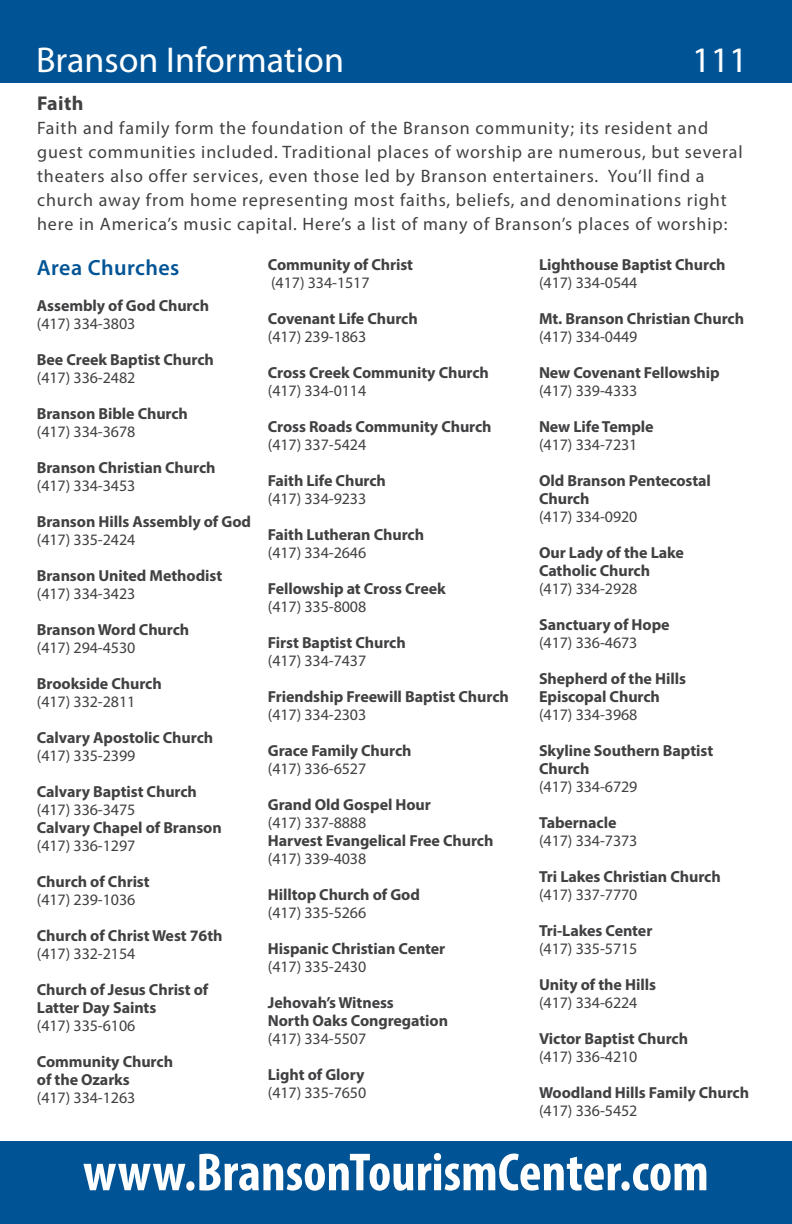
<style>
.page{position:relative;width:792px;height:1224px;background:#fff}
.page>*{position:absolute;margin:0;border:0;box-sizing:border-box;transform-origin:0 0}
.t1{font:700 condensed 54px "Myriad Pro";color:#fff}
.t2{font:36px "Myriad Pro";color:#fff}
.t3{font:600 22px "Myriad Pro";letter-spacing:.02em;color:#005496}
.t4{font:700 20px "Myriad Pro";letter-spacing:.02em;color:#414042}
.t5{font:18px/24px "Myriad Pro";letter-spacing:.05em;color:#414042}
.t6{font:700 16px/18px "Myriad Pro";letter-spacing:-.005em;color:#414042}
.t7{font:16px "Myriad Pro";letter-spacing:-.005em;color:#414042}
</style>
<div class="page">
<div style="left:0;top:0;width:792px;height:82px;background:#005496"></div>
<div style="left:0;top:1142px;width:792px;height:82px;background:#005496"></div>
<hr style="left:0;top:256px;width:1px;height:968px;background:#5e250e;opacity:.3">
<img style="left:0;top:30px;width:1px;height:441px">
<h2 class="t2" style="left:36px;top:38px;width:310px">Branson Information</h2>
<h2 class="t2" style="left:692px;top:38px;width:57px">111</h2>
<p class="t4" style="left:37px;top:90px;width:48px">Faith</p>
<p class="t5" style="left:37px;top:116px;width:707px">Faith and family form the foundation of the Branson community; its resident and guest communities included. Traditional places of worship are numerous, but several theaters also offer services, even those led by Branson entertainers. You’ll find a church away from home representing most faiths, beliefs, and denominations right here in America’s music capital. Here’s a list of many of Branson’s places of worship:</p>
<p class="t6" style="left:268px;top:255px;width:147px">Community of Christ</p>
<p class="t7" style="left:271px;top:273px;width:100px">(417) 334-1517</p>
<p class="t6" style="left:268px;top:309px;width:151px">Covenant Life Church</p>
<p class="t7" style="left:268px;top:327px;width:100px">(417) 239-1863</p>
<p class="t6" style="left:268px;top:363px;width:223px">Cross Creek Community Church</p>
<p class="t7" style="left:268px;top:381px;width:100px">(417) 334-0114</p>
<p class="t6" style="left:268px;top:417px;width:225px">Cross Roads Community Church</p>
<p class="t7" style="left:268px;top:435px;width:100px">(417) 337-5424</p>
<p class="t6" style="left:268px;top:471px;width:120px">Faith Life Church</p>
<p class="t7" style="left:268px;top:489px;width:100px">(417) 334-9233</p>
<p class="t6" style="left:268px;top:525px;width:158px">Faith Lutheran Church</p>
<p class="t7" style="left:268px;top:543px;width:100px">(417) 334-2646</p>
<p class="t6" style="left:268px;top:579px;width:179px">Fellowship at Cross Creek</p>
<p class="t7" style="left:268px;top:597px;width:100px">(417) 335-8008</p>
<p class="t6" style="left:268px;top:633px;width:139px">First Baptist Church</p>
<p class="t7" style="left:268px;top:651px;width:100px">(417) 334-7437</p>
<p class="t6" style="left:268px;top:687px;width:242px">Friendship Freewill Baptist Church</p>
<p class="t7" style="left:268px;top:705px;width:100px">(417) 334-2303</p>
<p class="t6" style="left:268px;top:741px;width:145px">Grace Family Church</p>
<p class="t7" style="left:268px;top:759px;width:100px">(417) 336-6527</p>
<p class="t6" style="left:268px;top:795px;width:165px">Grand Old Gospel Hour</p>
<p class="t7" style="left:268px;top:813px;width:100px">(417) 337-8888</p>
<p class="t6" style="left:268px;top:831px;width:227px">Harvest Evangelical Free Church</p>
<p class="t7" style="left:268px;top:849px;width:100px">(417) 339-4038</p>
<p class="t6" style="left:268px;top:885px;width:154px">Hilltop Church of God</p>
<p class="t7" style="left:268px;top:903px;width:100px">(417) 335-5266</p>
<p class="t6" style="left:268px;top:939px;width:179px">Hispanic Christian Center</p>
<p class="t7" style="left:268px;top:957px;width:100px">(417) 335-2430</p>
<p class="t6" style="left:268px;top:993px;width:182px">Jehovah’s Witness<br>North Oaks Congregation</p>
<p class="t7" style="left:268px;top:1029px;width:100px">(417) 334-5507</p>
<p class="t6" style="left:268px;top:1065px;width:98px">Light of Glory</p>
<p class="t7" style="left:268px;top:1083px;width:100px">(417) 335-7650</p>
<p class="t6" style="left:539px;top:255px;width:188px">Lighthouse Baptist Church</p>
<p class="t7" style="left:539px;top:273px;width:100px">(417) 334-0544</p>
<p class="t6" style="left:539px;top:309px;width:206px">Mt. Branson Christian Church</p>
<p class="t7" style="left:539px;top:327px;width:100px">(417) 334-0449</p>
<p class="t6" style="left:539px;top:363px;width:182px">New Covenant Fellowship</p>
<p class="t7" style="left:539px;top:381px;width:100px">(417) 339-4333</p>
<p class="t6" style="left:539px;top:417px;width:116px">New Life Temple</p>
<p class="t7" style="left:539px;top:435px;width:100px">(417) 334-7231</p>
<p class="t6" style="left:539px;top:471px;width:173px">Old Branson Pentecostal<br>Church</p>
<p class="t7" style="left:539px;top:507px;width:100px">(417) 334-0920</p>
<p class="t6" style="left:539px;top:543px;width:146px">Our Lady of the Lake<br>Catholic Church</p>
<p class="t7" style="left:539px;top:579px;width:100px">(417) 334-2928</p>
<p class="t6" style="left:539px;top:615px;width:132px">Sanctuary of Hope</p>
<p class="t7" style="left:539px;top:633px;width:100px">(417) 336-4673</p>
<p class="t6" style="left:539px;top:669px;width:148px">Shepherd of the Hills<br>Episcopal Church</p>
<p class="t7" style="left:539px;top:705px;width:100px">(417) 334-3968</p>
<p class="t6" style="left:539px;top:741px;width:176px">Skyline Southern Baptist<br>Church</p>
<p class="t7" style="left:539px;top:777px;width:100px">(417) 334-6729</p>
<p class="t6" style="left:539px;top:813px;width:79px">Tabernacle</p>
<p class="t7" style="left:539px;top:831px;width:100px">(417) 334-7373</p>
<p class="t6" style="left:539px;top:867px;width:183px">Tri Lakes Christian Church</p>
<p class="t7" style="left:539px;top:885px;width:100px">(417) 337-7770</p>
<p class="t6" style="left:539px;top:921px;width:115px">Tri-Lakes Center</p>
<p class="t7" style="left:539px;top:939px;width:100px">(417) 335-5715</p>
<p class="t6" style="left:539px;top:975px;width:118px">Unity of the Hills</p>
<p class="t7" style="left:539px;top:993px;width:100px">(417) 334-6224</p>
<p class="t6" style="left:539px;top:1029px;width:151px">Victor Baptist Church</p>
<p class="t7" style="left:539px;top:1047px;width:100px">(417) 336-4210</p>
<p class="t6" style="left:539px;top:1083px;width:212px">Woodland Hills Family Church</p>
<p class="t7" style="left:539px;top:1101px;width:100px">(417) 336-5452</p>
<h3 class="t3" style="left:37px;top:253px;width:144px">Area Churches</h3>
<p class="t6" style="left:37px;top:296px;width:174px">Assembly of God Church</p>
<p class="t7" style="left:37px;top:314px;width:100px">(417) 334-3803</p>
<p class="t6" style="left:37px;top:350px;width:179px">Bee Creek Baptist Church</p>
<p class="t7" style="left:37px;top:368px;width:100px">(417) 336-2482</p>
<p class="t6" style="left:37px;top:404px;width:153px">Branson Bible Church</p>
<p class="t7" style="left:37px;top:422px;width:100px">(417) 334-3678</p>
<p class="t6" style="left:37px;top:458px;width:180px">Branson Christian Church</p>
<p class="t7" style="left:37px;top:476px;width:100px">(417) 334-3453</p>
<p class="t6" style="left:37px;top:512px;width:216px">Branson Hills Assembly of God</p>
<p class="t7" style="left:37px;top:530px;width:100px">(417) 335-2424</p>
<p class="t6" style="left:37px;top:566px;width:187px">Branson United Methodist</p>
<p class="t7" style="left:37px;top:584px;width:100px">(417) 334-3423</p>
<p class="t6" style="left:37px;top:620px;width:154px">Branson Word Church</p>
<p class="t7" style="left:37px;top:638px;width:100px">(417) 294-4530</p>
<p class="t6" style="left:37px;top:674px;width:126px">Brookside Church</p>
<p class="t7" style="left:37px;top:692px;width:100px">(417) 332-2811</p>
<p class="t6" style="left:37px;top:728px;width:178px">Calvary Apostolic Church</p>
<p class="t7" style="left:37px;top:746px;width:100px">(417) 335-2399</p>
<p class="t6" style="left:37px;top:782px;width:162px">Calvary Baptist Church</p>
<p class="t7" style="left:37px;top:800px;width:100px">(417) 336-3475</p>
<p class="t6" style="left:37px;top:818px;width:186px">Calvary Chapel of Branson</p>
<p class="t7" style="left:37px;top:836px;width:100px">(417) 336-1297</p>
<p class="t6" style="left:37px;top:872px;width:114px">Church of Christ</p>
<p class="t7" style="left:37px;top:890px;width:100px">(417) 239-1036</p>
<p class="t6" style="left:37px;top:926px;width:187px">Church of Christ West 76th</p>
<p class="t7" style="left:37px;top:944px;width:100px">(417) 332-2154</p>
<p class="t6" style="left:37px;top:980px;width:173px">Church of Jesus Christ of<br>Latter Day Saints</p>
<p class="t7" style="left:37px;top:1016px;width:100px">(417) 335-6106</p>
<p class="t6" style="left:37px;top:1052px;width:138px">Community Church of the Ozarks</p>
<p class="t7" style="left:37px;top:1088px;width:100px">(417) 334-1263</p>
<h1 class="t1" style="left:83px;top:1139px;width:627px">www.BransonTourismCenter.com</h1>
</div>
